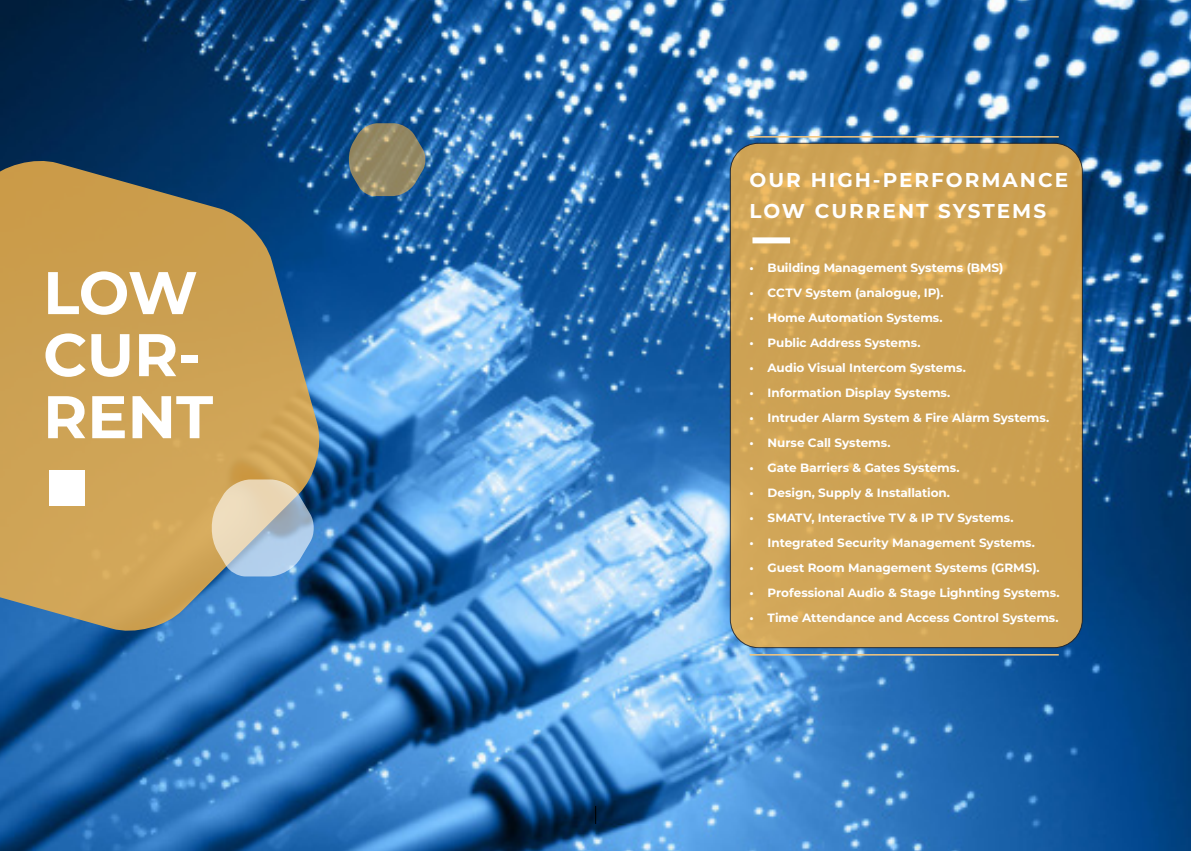
<style>
.page{position:relative;width:1191px;height:851px;background:#fff}
.page>*{position:absolute;margin:0;border:0;box-sizing:border-box;transform-origin:0 0}
.t1{font:700 60px/62px "Montserrat";color:#fff}
.t2{font:700 20px "Montserrat";letter-spacing:.1em;color:#fff}
.t3{font:700 12px "Montserrat";letter-spacing:-.005em;color:#fff}
</style>
<div class="page">
<img style="left:0;top:0;width:1191px;height:850px">
<div style="left:730px;top:143px;width:352px;height:504px;background:#cda254;border-radius:28px"></div>
<hr style="left:749px;top:136px;width:309px;height:1px;background:#f5c67d">
<hr style="left:749px;top:654px;width:309px;height:1px;background:#f5c67d">
<div style="left:752px;top:237px;width:38px;height:6px;background:#fff"></div>
<svg style="left:0;top:157px;width:323px;height:477px;background:#a79161"></svg>
<svg style="left:348px;top:123px;width:78px;height:73px;background:#797e6f"></svg>
<svg style="left:211px;top:479px;width:104px;height:97px;background:#bbbeb8"></svg>
<div style="left:49px;top:470px;width:35px;height:36px;background:#fff"></div>
<svg style="left:595px;top:805px;width:1px;height:18px"></svg>
<p class="t1" style="left:43px;top:259px;width:156px">LOW</p>
<p class="t1" style="left:43px;top:321px;width:171px">CUR-<br>RENT</p>
<p class="t2" style="left:749px;top:165px;width:320px">OUR HIGH-PERFORMANCE</p>
<p class="t2" style="left:749px;top:196px;width:298px">LOW CURRENT SYSTEMS</p>
<p class="t3" style="left:749px;top:259px;width:255px">• Building Management Systems (BMS)</p>
<p class="t3" style="left:749px;top:284px;width:195px">• CCTV System (analogue, IP).</p>
<p class="t3" style="left:749px;top:309px;width:194px">• Home Automation Systems.</p>
<p class="t3" style="left:749px;top:334px;width:172px">• Public Address Systems.</p>
<p class="t3" style="left:749px;top:359px;width:218px">• Audio Visual Intercom Systems.</p>
<p class="t3" style="left:749px;top:384px;width:202px">• Information Display Systems.</p>
<p class="t3" style="left:749px;top:409px;width:301px">• Intruder Alarm System &amp; Fire Alarm Systems.</p>
<p class="t3" style="left:749px;top:434px;width:142px">• Nurse Call Systems.</p>
<p class="t3" style="left:749px;top:459px;width:211px">• Gate Barriers &amp; Gates Systems.</p>
<p class="t3" style="left:749px;top:484px;width:202px">• Design, Supply &amp; Installation.</p>
<p class="t3" style="left:749px;top:509px;width:265px">• SMATV, Interactive TV &amp; IP TV Systems.</p>
<p class="t3" style="left:749px;top:534px;width:287px">• Integrated Security Management Systems.</p>
<p class="t3" style="left:749px;top:559px;width:292px">• Guest Room Management Systems (GRMS).</p>
<p class="t3" style="left:749px;top:584px;width:311px">• Professional Audio &amp; Stage Lighnting Systems.</p>
<p class="t3" style="left:749px;top:609px;width:310px">• Time Attendance and Access Control Systems.</p>
</div>
